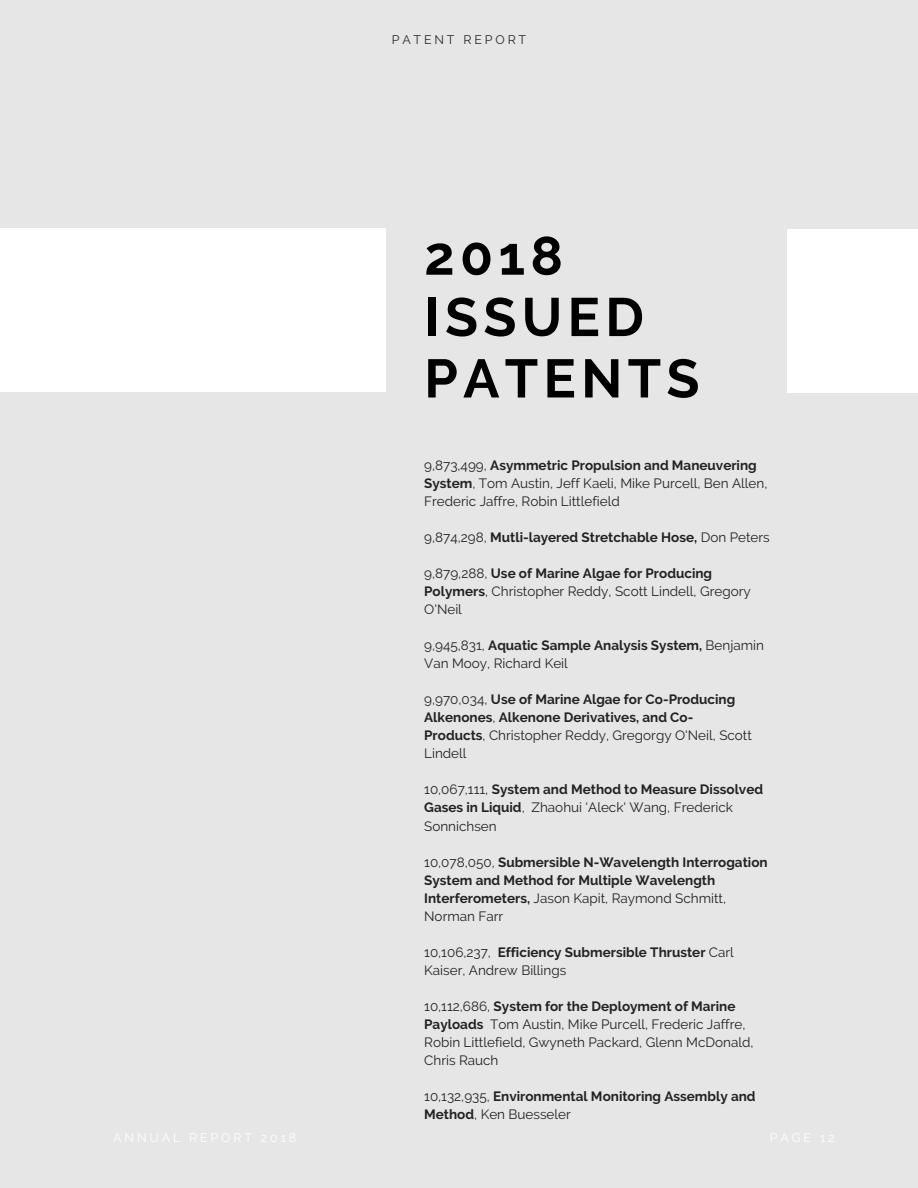
<style>
.page{position:relative;width:918px;height:1188px;background:#e6e6e6}
.page>*{position:absolute;margin:0;border:0;box-sizing:border-box;transform-origin:0 0}
.t1{font:700 54px/61.3px "Raleway";letter-spacing:.1em;color:#000}
.t2{font:13.5px/18px "Raleway";color:#222}
.t3{font:700 13.5px/18px "Raleway";color:#222}
.t4{font:12.45px "Raleway";letter-spacing:.23em;color:#2a2a2a}
.s1{font-weight:700}
.s2{font-weight:400}
</style>
<div class="page">
<div style="left:0;top:228px;width:385px;height:163px;background:#fff"></div>
<div style="left:787px;top:230px;width:131px;height:163px;background:#fff"></div>
<p class="t4" style="left:392px;top:32px;width:136px">PATENT REPORT</p>
<h1 class="t1" style="left:424px;top:225px;width:277px">2018<br>ISSUED<br>PATENTS</h1>
<p class="t2" style="left:424px;top:456px;width:345px">9,873,499, <span class="s1">Asymmetric Propulsion and Maneuvering<br>System</span>, Tom Austin, Jeff Kaeli, Mike Purcell, Ben Allen,<br>Frederic Jaffre, Robin Littlefield</p>
<p class="t3" style="left:424px;top:528px;width:347px"><span class="s2">9,874,298,</span> Mutli-layered Stretchable Hose, <span class="s2">Don Peters</span></p>
<p class="t2" style="left:424px;top:564px;width:328px">9,879,288, <span class="s1">Use of Marine Algae for Producing<br>Polymers</span>, Christopher Reddy, Scott Lindell, Gregory<br>O'Neil</p>
<p class="t2" style="left:424px;top:636px;width:341px">9,945,831, <span class="s1">Aquatic Sample Analysis System,</span> Benjamin<br>Van Mooy, Richard Keil</p>
<p class="t3" style="left:424px;top:690px;width:329px"><span class="s2">9,970,034,</span> Use of Marine Algae for Co-Producing Alkenones<span class="s2">,</span> Alkenone Derivatives, and Co-Products<span class="s2">, Christopher Reddy, Gregorgy O'Neil, Scott Lindell</span></p>
<p class="t2" style="left:424px;top:781px;width:340px">10,067,111, <span class="s1">System and Method to Measure Dissolved<br>Gases in Liquid</span>, Zhaohui 'Aleck' Wang, Frederick<br>Sonnichsen</p>
<p class="t3" style="left:424px;top:853px;width:345px"><span class="s2">10,078,050,</span> Submersible N-Wavelength Interrogation System and Method for Multiple Wavelength Interferometers, <span class="s2">Jason Kapit, Raymond Schmitt, Norman Farr</span></p>
<p class="t2" style="left:424px;top:943px;width:311px">10,106,237, <span class="s1">Efficiency Submersible Thruster</span> Carl<br>Kaiser, Andrew Billings</p>
<p class="t2" style="left:424px;top:997px;width:331px">10,112,686, <span class="s1">System for the Deployment of Marine Payloads</span> Tom Austin, Mike Purcell, Frederic Jaffre, Robin Littlefield, Gwyneth Packard, Glenn McDonald, Chris Rauch</p>
<p class="t3" style="left:424px;top:1087px;width:333px"><span class="s2">10,132,935,</span> Environmental Monitoring Assembly and<br>Method<span class="s2">, Ken Buesseler</span></p>
</div>
